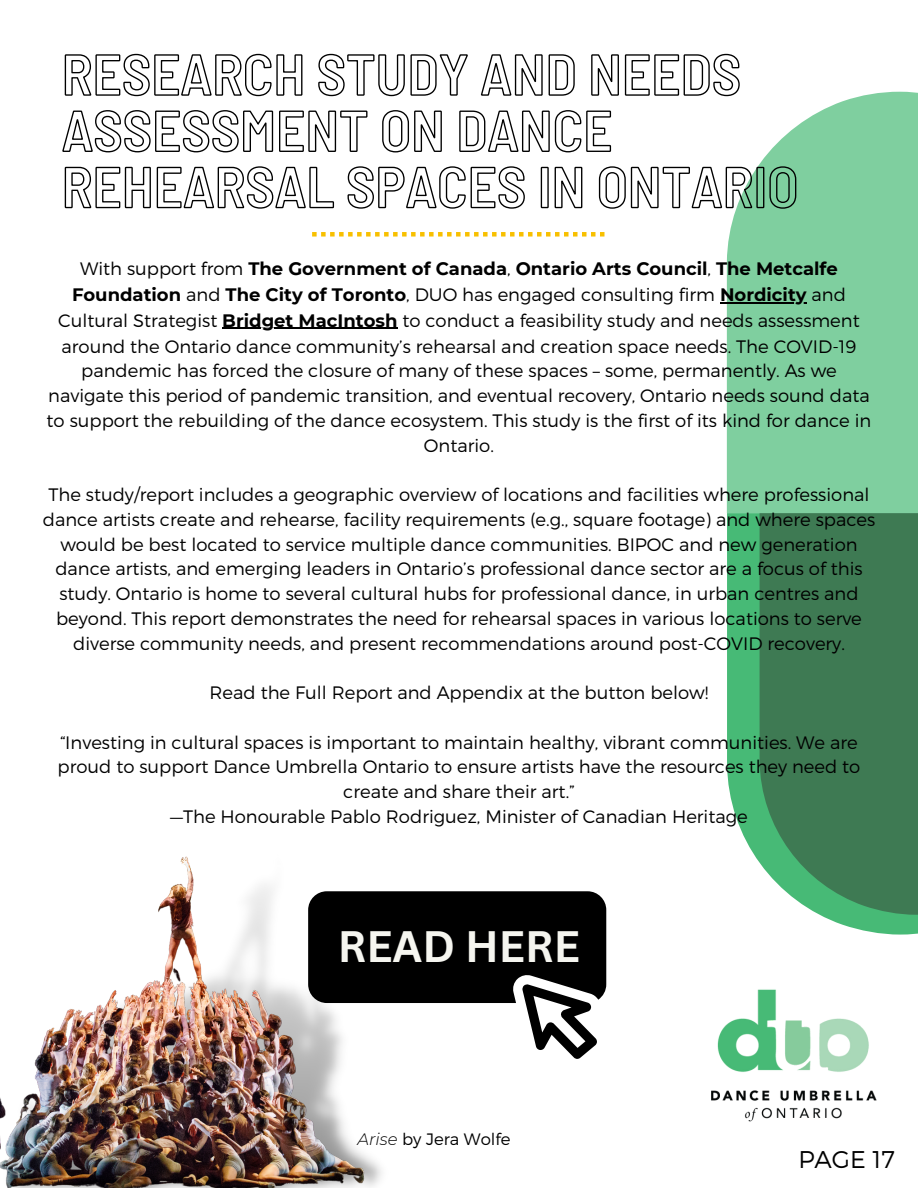
<style>
.page{position:relative;width:918px;height:1188px;background:#fff}
.page>*{position:absolute;margin:0;border:0;box-sizing:border-box;transform-origin:0 0}
.t1{font:700 42.9px "Canva Sans";color:#f5f5ef}
.t2{font:300 24.15px "Montserrat";color:#000}
.t3{font:300 18px/24.8px "Montserrat";color:#000;text-align:center}
.t4{font:300 16.5px "Montserrat";color:#000}
.s1{font-weight:700}
.s2{font-style:italic}
</style>
<div class="page">
<hr style="left:222px;top:328px;width:175px;height:1px;background:#000">
<svg style="left:727px;top:92px;width:191px;height:421px;background:#88d2a5"></svg>
<svg style="left:727px;top:513px;width:191px;height:422px;fill:#47ba76"></svg>
<svg style="left:760px;top:513px;width:158px;height:402px;background:#428058"></svg>
<hr style="left:720px;top:302px;width:87px;height:1px;background:#000">
<svg style="left:64px;top:53px;width:676px;height:48px"></svg>
<svg style="left:62px;top:110px;width:550px;height:43px"></svg>
<svg style="left:64px;top:165px;width:733px;height:49px"></svg>
<svg style="left:312px;top:232px;width:292px;height:5px"></svg>
<svg style="left:390px;top:891px;width:216px;height:168px"></svg>
<img style="left:0;top:856px;width:390px;height:332px">
<img style="left:711px;top:989px;width:166px;height:133px">
<p class="t3" style="left:47px;top:255px;width:826px;line-height:25.2px">With support from <span class="s1">The Government of Canada</span>, <span class="s1">Ontario Arts Council</span>, <span class="s1">The Metcalfe Foundation</span> and <span class="s1">The City of Toronto</span>, DUO has engaged consulting firm <span class="s1">Nordicity</span> and Cultural Strategist <span class="s1">Bridget MacIntosh</span> to conduct a feasibility study and needs assessment around the Ontario dance community’s rehearsal and creation space needs. The COVID-19 pandemic has forced the closure of many of these spaces – some, permanently. As we navigate this period of pandemic transition, and eventual recovery, Ontario needs sound data to support the rebuilding of the dance ecosystem. This study is the first of its kind for dance in Ontario.</p>
<p class="t3" style="left:43px;top:482px;width:834px">The study/report includes a geographic overview of locations and facilities where professional dance artists create and rehearse, facility requirements (e.g., square footage) and where spaces would be best located to service multiple dance communities. BIPOC and new generation dance artists, and emerging leaders in Ontario’s professional dance sector are a focus of this study. Ontario is home to several cultural hubs for professional dance, in urban centres and beyond. This report demonstrates the need for rehearsal spaces in various locations to serve diverse community needs, and present recommendations around post-COVID recovery.</p>
<p class="t3" style="left:210px;top:680px;width:500px">Read the Full Report and Appendix at the button below!</p>
<p class="t3" style="left:58px;top:729px;width:804px">“Investing in cultural spaces is important to maintain healthy, vibrant communities. We are proud to support Dance Umbrella Ontario to ensure artists have the resources they need to create and share their art.”<br>—The Honourable Pablo Rodriguez, Minister of Canadian Heritage</p>
<p class="t1" style="left:338px;top:916px;width:244px">READ HERE</p>
<p class="t4" style="left:357px;top:1129px;width:155px"><span class="s2">Arise</span> by Jera Wolfe</p>
<h2 class="t2" style="left:798px;top:1143px;width:98px">PAGE 17</h2>
</div>
